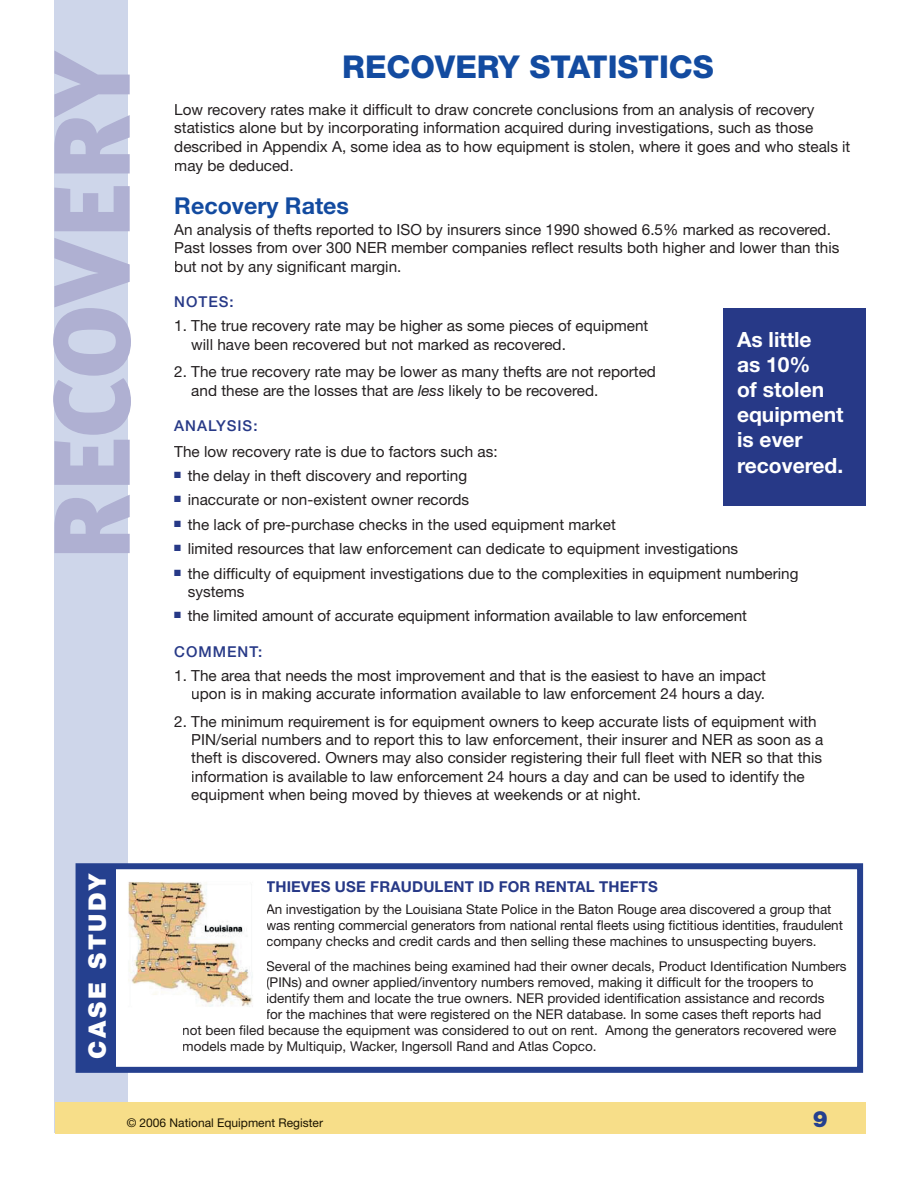
<style>
.page{position:relative;width:918px;height:1188px;background:#fff}
.page>*{position:absolute;margin:0;border:0;box-sizing:border-box;transform-origin:0 0}
.t1{font:900 108px "Meta Plus";letter-spacing:-.005em;color:#afb0d2}
.t2{font:800 31.5px "Helvetica Neue";color:#134ba0}
.t3{font:900 24px "Helvetica Neue";letter-spacing:.11em;color:#fff}
.t4{font:700 23.25px "Helvetica Neue";color:#134ba0}
.t5{font:900 22.5px "Helvetica Neue";color:#25408f}
.t6{font:700 21px/25.2px "Helvetica Neue";color:#fff}
.t7{font:15.3px/18.3px "Helvetica Neue";color:#231f20}
.t8{font:700 15px "Helvetica Neue";letter-spacing:.01em;color:#273987}
.t9{font:500 15px "Helvetica Neue";letter-spacing:.065em;color:#273987}
.t10{font:13.5px/16px "Helvetica Neue";color:#231f20}
.t11{font:12px "Helvetica Neue";color:#1b1400}
.s1{font-style:italic}
</style>
<div class="page">
<div style="left:55px;top:0;width:73px;height:1133px;background:#ced6ea"></div>
<div style="left:723px;top:308px;width:143px;height:198px;background:#273987"></div>
<svg style="left:76px;top:863px;width:787px;height:210px"></svg>
<div style="left:80px;top:865px;width:36px;height:206px;background:#25408f"></div>
<div style="left:266px;top:904px;width:565px;height:13px;background:#fff"></div>
<div style="left:266px;top:920px;width:577px;height:13px;background:#fff"></div>
<div style="left:267px;top:936px;width:548px;height:13px;background:#fff"></div>
<div style="left:267px;top:961px;width:580px;height:13px;background:#fff"></div>
<div style="left:267px;top:977px;width:547px;height:13px;background:#fff"></div>
<div style="left:267px;top:993px;width:558px;height:13px;background:#fff"></div>
<div style="left:266px;top:1009px;width:555px;height:13px;background:#fff"></div>
<div style="left:183px;top:1025px;width:653px;height:13px;background:#fff"></div>
<div style="left:183px;top:1041px;width:417px;height:13px;background:#fff"></div>
<img style="left:119px;top:874px;width:147px;height:144px">
<div style="left:55px;top:1103px;width:811px;height:31px;background:#f7de89"></div>
<h1 class="t1" style="left:29px;top:562px;width:515px;rotate:-90deg">RECOVERY</h1>
<h2 class="t2" style="left:342px;top:48px;width:373px">RECOVERY STATISTICS</h2>
<p class="t7" style="left:174px;top:100px;width:678px">Low recovery rates make it difficult to draw concrete conclusions from an analysis of recovery statistics alone but by incorporating information acquired during investigations, such as those described in Appendix A, some idea as to how equipment is stolen, where it goes and who steals it may be deduced.</p>
<h3 class="t4" style="left:174px;top:191px;width:176px">Recovery Rates</h3>
<p class="t7" style="left:174px;top:220px;width:667px">An analysis of thefts reported to ISO by insurers since 1990 showed 6.5% marked as recovered.<br>Past losses from over 300 NER member companies reflect results both higher and lower than this but not by any significant margin.</p>
<p class="t9" style="left:174px;top:293px;width:61px">NOTES:</p>
<p class="t7" style="left:191px;top:317px;width:459px;text-indent:-17px">1. The true recovery rate may be higher as some pieces of equipment will have been recovered but not marked as recovered.</p>
<p class="t7" style="left:191px;top:362px;width:466px;text-indent:-17px">2. The true recovery rate may be lower as many thefts are not reported and these are the losses that are <span class="s1">less</span> likely to be recovered.</p>
<p class="t9" style="left:174px;top:417px;width:85px">ANALYSIS:</p>
<p class="t7" style="left:188px;top:439px;width:612px;line-height:24.3px;text-indent:-14px">The low recovery rate is due to factors such as:<br>the delay in theft discovery and reporting<br>inaccurate or non-existent owner records<br>the lack of pre-purchase checks in the used equipment market<br>limited resources that law enforcement can dedicate to equipment investigations<br>the difficulty of equipment investigations due to the complexities in equipment numbering</p>
<p class="t7" style="left:188px;top:579px;width:561px;line-height:24.3px">systems<br>the limited amount of accurate equipment information available to law enforcement</p>
<p class="t9" style="left:174px;top:642px;width:89px">COMMENT:</p>
<p class="t7" style="left:174px;top:666px;width:593px;text-align:right">1. The area that needs the most improvement and that is the easiest to have an impact upon is in making accurate information available to law enforcement 24 hours a day.</p>
<p class="t7" style="left:191px;top:712px;width:634px;text-indent:-17px">2. The minimum requirement is for equipment owners to keep accurate lists of equipment with PIN/serial numbers and to report this to law enforcement, their insurer and NER as soon as a theft is discovered. Owners may also consider registering their full fleet with NER so that this information is available to law enforcement 24 hours a day and can be used to identify the equipment when being moved by thieves at weekends or at night.</p>
<h3 class="t6" style="left:737px;top:326px;width:108px">As little<br>as 10%<br>of stolen equipment is ever recovered.</h3>
<h3 class="t3" style="left:83px;top:1059px;width:188px;rotate:-90deg">CASE STUDY</h3>
<p class="t8" style="left:266px;top:877px;width:393px">THIEVES USE FRAUDULENT ID FOR RENTAL THEFTS</p>
<p class="t10" style="left:266px;top:901px;width:578px">An investigation by the Louisiana State Police in the Baton Rouge area discovered a group that was renting commercial generators from national rental fleets using fictitious identities, fraudulent company checks and credit cards and then selling these machines to unsuspecting buyers.</p>
<p class="t10" style="left:266px;top:958px;width:582px">Several of the machines being examined had their owner decals, Product Identification Numbers</p>
<p class="t10" style="left:266px;top:974px;width:549px">(PINs) and owner applied/inventory numbers removed, making it difficult for the troopers to</p>
<p class="t10" style="left:266px;top:990px;width:560px">identify them and locate the true owners. NER provided identification assistance and records</p>
<p class="t10" style="left:266px;top:1006px;width:557px">for the machines that were registered on the NER database. In some cases theft reports had</p>
<p class="t10" style="left:182px;top:1022px;width:656px">not been filed because the equipment was considered to out on rent. Among the generators recovered were</p>
<p class="t10" style="left:182px;top:1038px;width:416px">models made by Multiquip, Wacker, Ingersoll Rand and Atlas Copco.</p>
<p class="t11" style="left:127px;top:1115px;width:198px">© 2006 National Equipment Register</p>
<h3 class="t5" style="left:813px;top:1105px;width:17px">9</h3>
</div>
